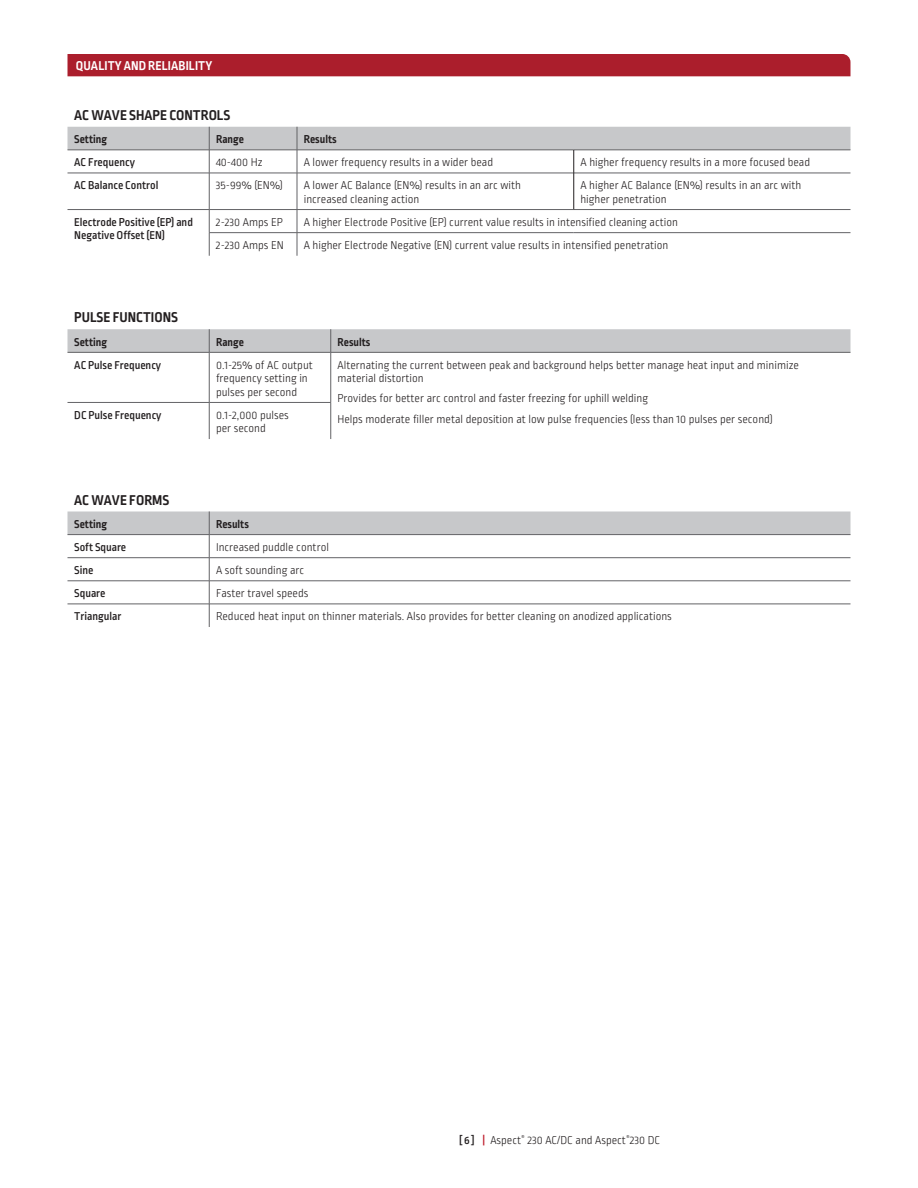
<style>
.page{position:relative;width:918px;height:1188px;background:#fff}
.page>*{position:absolute;margin:0;border:0;box-sizing:border-box;transform-origin:0 0}
.t1{font:700 15px "Ropa Sans Pro";color:#231f20}
.t2{font:700 13.5px "Ropa Sans Pro";letter-spacing:.01em;color:#fff}
.t3{font:300 12px/13.5px "Ropa Sans Pro";color:#231f20}
.t4{font:500 12px/13.5px "Ropa Sans Pro";color:#231f20}
.t5{font:700 12px "Ropa Sans Pro";color:#231f20}
.s1{font-weight:500}
.s2{font-weight:500;color:#be1d2c}
</style>
<div class="page">
<div style="left:68px;top:54px;width:782px;height:22px;background:#ab1e2c"></div>
<hr style="left:209px;top:173px;width:1px;height:36px;background:#636366">
<hr style="left:297px;top:173px;width:1px;height:36px;background:#636366">
<svg style="left:209px;top:210px;width:1px;height:46px"></svg>
<svg style="left:297px;top:210px;width:1px;height:46px"></svg>
<hr style="left:68px;top:173px;width:141px;height:1px;background:#636366">
<hr style="left:209px;top:173px;width:88px;height:1px;background:#636366">
<hr style="left:297px;top:173px;width:277px;height:1px;background:#636366">
<hr style="left:574px;top:173px;width:276px;height:1px;background:#636366">
<hr style="left:68px;top:209px;width:141px;height:1px;background:#636366">
<hr style="left:209px;top:209px;width:88px;height:1px;background:#636366">
<hr style="left:297px;top:209px;width:277px;height:1px;background:#636366">
<hr style="left:574px;top:209px;width:276px;height:1px;background:#636366">
<hr style="left:209px;top:232px;width:88px;height:1px;background:#636366">
<hr style="left:297px;top:232px;width:277px;height:1px;background:#636366">
<hr style="left:574px;top:232px;width:276px;height:1px;background:#636366">
<svg style="left:68px;top:127px;width:782px;height:46px"></svg>
<hr style="left:573px;top:173px;width:1px;height:36px;background:#231f20">
<svg style="left:68px;top:512px;width:782px;height:115px"></svg>
<hr style="left:68px;top:557px;width:141px;height:1px;background:#636366">
<hr style="left:209px;top:557px;width:641px;height:1px;background:#636366">
<hr style="left:68px;top:581px;width:141px;height:1px;background:#636366">
<hr style="left:209px;top:581px;width:641px;height:1px;background:#636366">
<hr style="left:68px;top:604px;width:141px;height:1px;background:#636366">
<hr style="left:209px;top:604px;width:641px;height:1px;background:#636366">
<hr style="left:68px;top:534px;width:141px;height:1px;background:#636366">
<hr style="left:209px;top:534px;width:641px;height:1px;background:#636366">
<svg style="left:68px;top:329px;width:782px;height:23px;background:#c6c7c9"></svg>
<hr style="left:209px;top:352px;width:1px;height:50px;background:#636366">
<hr style="left:330px;top:352px;width:1px;height:50px;background:#636366">
<hr style="left:209px;top:403px;width:1px;height:36px;background:#636366">
<hr style="left:330px;top:403px;width:1px;height:36px;background:#636366">
<hr style="left:68px;top:402px;width:141px;height:1px;background:#636366">
<hr style="left:209px;top:402px;width:122px;height:1px;background:#636366">
<hr style="left:68px;top:352px;width:141px;height:1px;background:#636366">
<hr style="left:209px;top:352px;width:122px;height:1px;background:#636366">
<hr style="left:331px;top:352px;width:519px;height:1px;background:#636366">
<p class="t2" style="left:76px;top:58px;width:138px">QUALITY AND RELIABILITY</p>
<p class="t1" style="left:74px;top:107px;width:158px">AC WAVE SHAPE CONTROLS</p>
<p class="t5" style="left:74px;top:132px;width:34px">Setting</p>
<p class="t5" style="left:216px;top:132px;width:29px">Range</p>
<p class="t5" style="left:304px;top:132px;width:34px">Results</p>
<p class="t4" style="left:74px;top:156px;width:62px">AC Frequency</p>
<p class="t3" style="left:216px;top:156px;width:48px">40-400 Hz</p>
<p class="t3" style="left:304px;top:156px;width:191px">A lower frequency results in a wider bead</p>
<p class="t3" style="left:580px;top:156px;width:231px">A higher frequency results in a more focused bead</p>
<p class="t4" style="left:74px;top:179px;width:86px">AC Balance Control</p>
<p class="t3" style="left:216px;top:179px;width:68px">35-99% (EN%)</p>
<p class="t3" style="left:304px;top:179px;width:219px">A lower AC Balance (EN%) results in an arc with increased cleaning action</p>
<p class="t3" style="left:580px;top:179px;width:222px">A higher AC Balance (EN%) results in an arc with higher penetration</p>
<p class="t4" style="left:74px;top:216px;width:120px">Electrode Positive (EP) and<br>Negative Offset (EN)</p>
<p class="t3" style="left:216px;top:216px;width:68px">2-230 Amps EP</p>
<p class="t3" style="left:304px;top:216px;width:376px">A higher Electrode Positive (EP) current value results in intensified cleaning action</p>
<p class="t3" style="left:216px;top:239px;width:69px">2-230 Amps EN</p>
<p class="t3" style="left:304px;top:239px;width:366px">A higher Electrode Negative (EN) current value results in intensified penetration</p>
<p class="t1" style="left:74px;top:309px;width:105px">PULSE FUNCTIONS</p>
<p class="t5" style="left:74px;top:335px;width:34px">Setting</p>
<p class="t5" style="left:216px;top:335px;width:29px">Range</p>
<p class="t5" style="left:338px;top:335px;width:34px">Results</p>
<p class="t4" style="left:74px;top:359px;width:88px">AC Pulse Frequency</p>
<p class="t3" style="left:216px;top:359px;width:98px">0.1-25% of AC output frequency setting in pulses per second</p>
<p class="t3" style="left:338px;top:359px;width:463px">Alternating the current between peak and background helps better manage heat input and minimize material distortion</p>
<p class="t3" style="left:338px;top:389px;width:437px;line-height:20.2px">Provides for better arc control and faster freezing for uphill welding<br>Helps moderate filler metal deposition at low pulse frequencies (less than 10 pulses per second)</p>
<p class="t4" style="left:74px;top:409px;width:89px">DC Pulse Frequency</p>
<p class="t3" style="left:216px;top:409px;width:74px">0.1-2,000 pulses per second</p>
<p class="t1" style="left:74px;top:491px;width:97px">AC WAVE FORMS</p>
<p class="t5" style="left:74px;top:517px;width:34px">Setting</p>
<p class="t5" style="left:216px;top:517px;width:34px">Results</p>
<p class="t4" style="left:74px;top:541px;width:54px">Soft Square</p>
<p class="t3" style="left:216px;top:541px;width:114px">Increased puddle control</p>
<p class="t4" style="left:74px;top:564px;width:21px">Sine</p>
<p class="t3" style="left:216px;top:564px;width:90px">A soft sounding arc</p>
<p class="t4" style="left:74px;top:587px;width:33px">Square</p>
<p class="t3" style="left:216px;top:587px;width:94px">Faster travel speeds</p>
<p class="t4" style="left:74px;top:610px;width:49px">Triangular</p>
<p class="t3" style="left:216px;top:610px;width:457px">Reduced heat input on thinner materials. Also provides for better cleaning on anodized applications</p>
<p class="t3" style="left:459px;top:1134px;width:203px"><span class="s1">[ 6 ]</span> <span class="s2">|</span> Aspect<sup>®</sup> 230 AC/DC and Aspect<sup>®</sup>230 DC</p>
</div>
